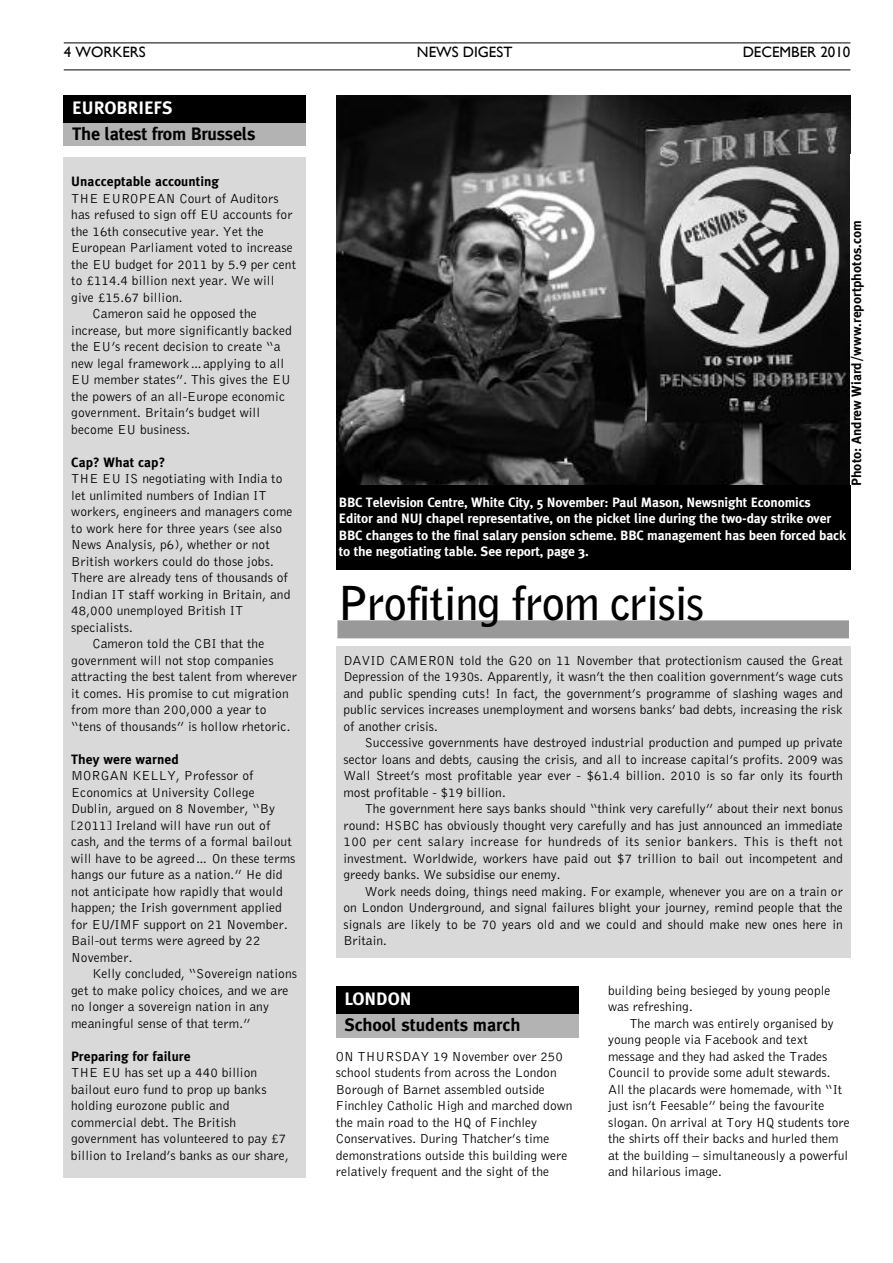
<style>
.page{position:relative;width:893px;height:1263px;background:#fff}
.page>*{position:absolute;margin:0;border:0;box-sizing:border-box;transform-origin:0 0}
.t1{font:700 46.5px "Bell Gothic";letter-spacing:-.03em;color:#000}
.t2{font:700 18px "Meta Plus";letter-spacing:-.015em;color:#000}
.t3{font:700 18px "Meta Plus";color:#fff}
.t4{font:15px "Gill Sans";color:#000}
.t5{font:300 13.5px/16.5px "Bell Gothic";letter-spacing:.005em;color:#000}
.t6{font:700 13.5px/16.5px "Meta Plus";letter-spacing:-.01em;color:#fff}
.t7{font:700 13.5px "Meta Plus";letter-spacing:.005em;color:#000}
</style>
<div class="page">
<div style="left:64px;top:122px;width:242px;height:24px;background:#b3b3b3"></div>
<div style="left:336px;top:986px;width:242px;height:29px;background:#000"></div>
<div style="left:336px;top:1014px;width:242px;height:23px;background:#b3b3b3"></div>
<hr style="left:64px;top:43px;width:786px;height:1px;background:#000">
<hr style="left:64px;top:70px;width:786px;height:1px;background:#000">
<div style="left:64px;top:157px;width:242px;height:1021px;background:#d9d9d9"></div>
<div style="left:64px;top:95px;width:242px;height:27px;background:#000"></div>
<div style="left:336px;top:645px;width:514px;height:312px;background:#d9d9d9"></div>
<div style="left:337px;top:620px;width:512px;height:18px;background:#999"></div>
<img style="left:336px;top:95px;width:514px;height:390px">
<div style="left:336px;top:485px;width:514px;height:85px;background:#000"></div>
<p class="t4" style="left:64px;top:43px;width:83px">4 WORKERS</p>
<p class="t4" style="left:417px;top:43px;width:97px">NEWS DIGEST</p>
<p class="t4" style="left:743px;top:43px;width:109px">DECEMBER 2010</p>
<h2 class="t3" style="left:72px;top:101px;width:102px">EUROBRIEFS</h2>
<h2 class="t2" style="left:72px;top:128px;width:185px">The latest from Brussels</h2>
<p class="t7" style="left:71px;top:177px;width:149px">Unacceptable accounting</p>
<p class="t5" style="left:71px;top:191px;width:209px">THE EUROPEAN Court of Auditors</p>
<p class="t5" style="left:71px;top:207px;width:223px">has refused to sign off EU accounts for</p>
<p class="t5" style="left:71px;top:224px;width:194px">the 16th consecutive year. Yet the</p>
<p class="t5" style="left:71px;top:240px;width:223px">European Parliament voted to increase</p>
<p class="t5" style="left:71px;top:257px;width:226px">the EU budget for 2011 by 5.9 per cent</p>
<p class="t5" style="left:71px;top:273px;width:205px">to £114.4 billion next year. We will</p>
<p class="t5" style="left:71px;top:290px;width:113px">give £15.67 billion.</p>
<p class="t5" style="left:93px;top:306px;width:166px">Cameron said he opposed the</p>
<p class="t5" style="left:71px;top:323px;width:222px">increase, but more significantly backed</p>
<p class="t5" style="left:71px;top:339px;width:211px">the EU’s recent decision to create “a</p>
<p class="t5" style="left:71px;top:356px;width:214px">new legal framework…applying to all</p>
<p class="t5" style="left:71px;top:372px;width:221px">EU member states”. This gives the EU</p>
<p class="t5" style="left:71px;top:389px;width:215px">the powers of an all-Europe economic</p>
<p class="t5" style="left:71px;top:405px;width:190px">government. Britain’s budget will</p>
<p class="t5" style="left:71px;top:422px;width:120px">become EU business.</p>
<p class="t7" style="left:71px;top:457px;width:95px">Cap? What cap?</p>
<p class="t5" style="left:71px;top:471px;width:213px">THE EU IS negotiating with India to</p>
<p class="t5" style="left:71px;top:488px;width:197px">let unlimited numbers of Indian IT</p>
<p class="t5" style="left:71px;top:504px;width:223px">workers, engineers and managers come</p>
<p class="t5" style="left:71px;top:521px;width:212px">to work here for three years (see also</p>
<p class="t5" style="left:71px;top:537px;width:200px">News Analysis, p6), whether or not</p>
<p class="t5" style="left:71px;top:554px;width:204px">British workers could do those jobs.</p>
<p class="t5" style="left:71px;top:570px;width:218px">There are already tens of thousands of</p>
<p class="t5" style="left:71px;top:587px;width:221px">Indian IT staff working in Britain, and</p>
<p class="t5" style="left:71px;top:603px;width:173px">48,000 unemployed British IT</p>
<p class="t5" style="left:71px;top:620px;width:63px">specialists.</p>
<p class="t5" style="left:93px;top:636px;width:173px">Cameron told the CBI that the</p>
<p class="t5" style="left:71px;top:653px;width:204px">government will not stop companies</p>
<p class="t5" style="left:71px;top:669px;width:227px">attracting the best talent from wherever</p>
<p class="t5" style="left:71px;top:686px;width:219px">it comes. His promise to cut migration</p>
<p class="t5" style="left:71px;top:702px;width:197px">from more than 200,000 a year to</p>
<p class="t5" style="left:71px;top:719px;width:221px">“tens of thousands” is hollow rhetoric.</p>
<p class="t7" style="left:71px;top:754px;width:109px">They were warned</p>
<p class="t5" style="left:71px;top:768px;width:226px">MORGAN KELLY, Professor of<br>Economics at University College<br>Dublin, argued on 8 November, “By [2011] Ireland will have run out of cash, and the terms of a formal bailout will have to be agreed… On these terms hangs our future as a nation.” He did not anticipate how rapidly that would happen; the Irish government applied for EU/IMF support on 21 November.<br>Bail-out terms were agreed by 22<br>November.</p>
<p class="t5" style="left:71px;top:966px;width:228px;text-indent:21px">Kelly concluded, “Sovereign nations get to make policy choices, and we are no longer a sovereign nation in any meaningful sense of that term.”</p>
<p class="t7" style="left:71px;top:1051px;width:121px">Preparing for failure</p>
<p class="t5" style="left:71px;top:1065px;width:219px">THE EU has set up a 440 billion bailout euro fund to prop up banks holding eurozone public and commercial debt. The British government has volunteered to pay £7 billion to Ireland’s banks as our share,</p>
<p class="t7" style="left:852px;top:486px;width:267px;rotate:-90deg">Photo: Andrew Wiard/www.reportphotos.com</p>
<p class="t6" style="left:339px;top:495px;width:509px">BBC Television Centre, White City, 5 November: Paul Mason, Newsnight Economics Editor and NUJ chapel representative, on the picket line during the two-day strike over BBC changes to the final salary pension scheme. BBC management has been forced back to the negotiating table. See report, page 3.</p>
<h1 class="t1" style="left:337px;top:586px;width:368px">Profiting from crisis</h1>
<p class="t5" style="left:343px;top:653px;width:501px;text-align:justify">DAVID CAMERON told the G20 on 11 November that protectionism caused the Great Depression of the 1930s. Apparently, it wasn’t the then coalition government’s wage cuts and public spending cuts! In fact, the government’s programme of slashing wages and public services increases unemployment and worsens banks’ bad debts, increasing the risk of another crisis.</p>
<p class="t5" style="left:343px;top:735px;width:501px;text-align:justify;text-indent:21px">Successive governments have destroyed industrial production and pumped up private sector loans and debts, causing the crisis, and all to increase capital’s profits. 2009 was Wall Street’s most profitable year ever - $61.4 billion. 2010 is so far only its fourth most profitable - $19 billion.</p>
<p class="t5" style="left:343px;top:801px;width:501px;text-align:justify;text-indent:21px">The government here says banks should “think very carefully” about their next bonus round: HSBC has obviously thought very carefully and has just announced an immediate 100 per cent salary increase for hundreds of its senior bankers. This is theft not investment. Worldwide, workers have paid out $7 trillion to bail out incompetent and greedy banks. We subsidise our enemy.</p>
<p class="t5" style="left:343px;top:884px;width:501px;text-align:justify;text-indent:21px">Work needs doing, things need making. For example, whenever you are on a train or on London Underground, and signal failures blight your journey, remind people that the signals are likely to be 70 years old and we could and should make new ones here in Britain.</p>
<h2 class="t3" style="left:344px;top:992px;width:69px">LONDON</h2>
<h2 class="t2" style="left:344px;top:1018px;width:177px">School students march</h2>
<p class="t5" style="left:336px;top:1049px;width:238px">ON THURSDAY 19 November over 250 school students from across the London Borough of Barnet assembled outside Finchley Catholic High and marched down the main road to the HQ of Finchley Conservatives. During Thatcher’s time demonstrations outside this building were relatively frequent and the sight of the</p>
<p class="t5" style="left:608px;top:983px;width:224px">building being besieged by young people was refreshing.</p>
<p class="t5" style="left:608px;top:1016px;width:243px;text-indent:21px">The march was entirely organised by young people via Facebook and text message and they had asked the Trades Council to provide some adult stewards.<br>All the placards were homemade, with “It just isn’t Feesable” being the favourite slogan. On arrival at Tory HQ students tore the shirts off their backs and hurled them at the building – simultaneously a powerful and hilarious image.</p>
</div>
